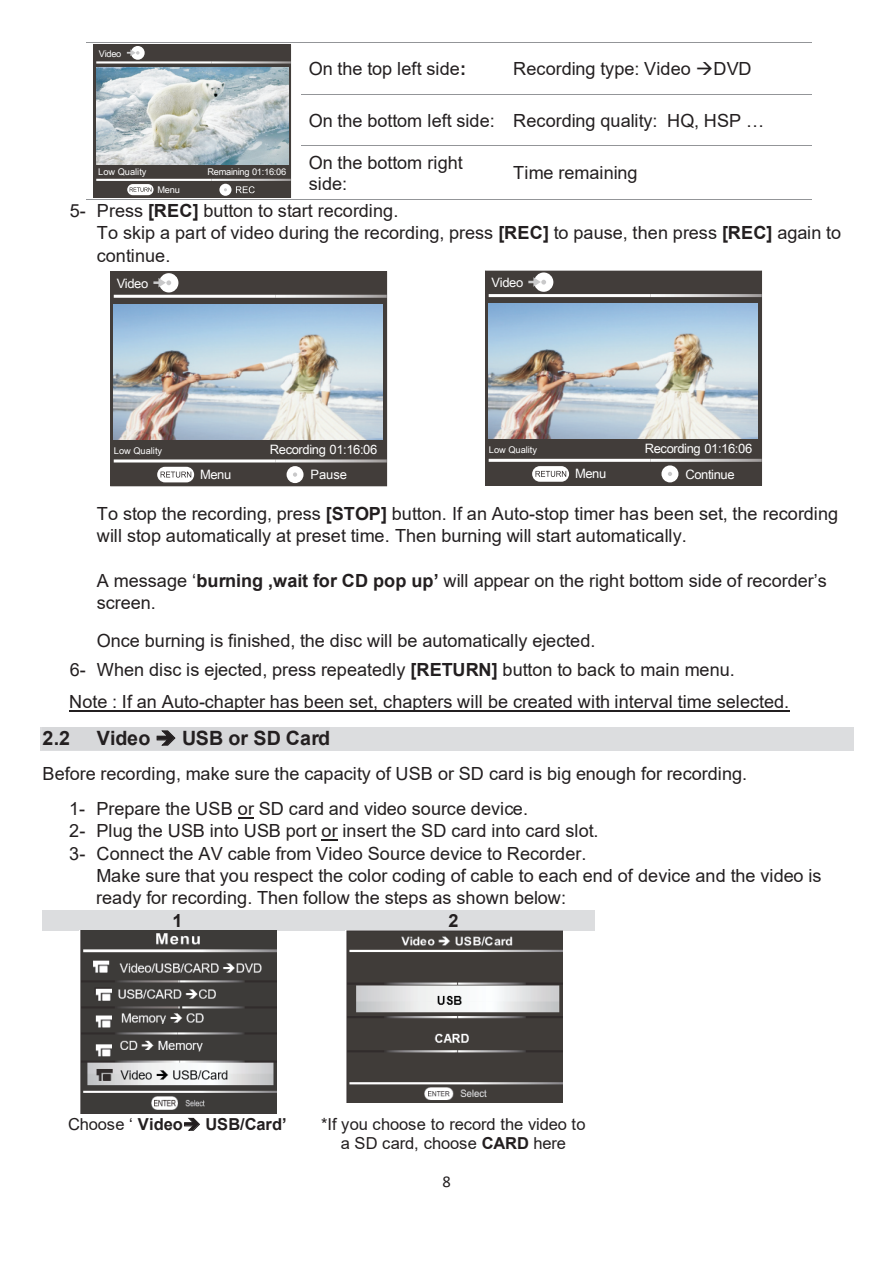
<style>
.page{position:relative;width:893px;height:1264px;background:#fff}
.page>*{position:absolute;margin:0;border:0;box-sizing:border-box;transform-origin:0 0}
.t1{font:700 19.65px "Arial";letter-spacing:.01em;color:#231f20}
.t2{font:18.15px/22.4px "Arial";color:#231f20}
.t3{font:700 18.15px "Arial";color:#231f20}
.t4{font:16.5px/19.2px "Arial";letter-spacing:-.01em;color:#231f20;text-align:center}
.t5{font:700 16.5px "Arial";color:#231f20}
.t6{font:16.5px "Calibri";color:#231f20}
.t7{font:12.9px "Arial Unicode MS";letter-spacing:-.03em;color:#fff}
.t8{font:9.3px "Arial Unicode MS";color:#fff}
.t9{font:9.3px "Arial Unicode MS";letter-spacing:-.03em;color:#fff}
.s1{font-weight:700}
.s2{font-weight:400}
</style>
<div class="page">
<hr style="left:86px;top:43px;width:215px;height:1px;background:#939598">
<hr style="left:301px;top:43px;width:204px;height:1px;background:#939598">
<hr style="left:506px;top:43px;width:305px;height:1px;background:#939598">
<hr style="left:301px;top:94px;width:204px;height:1px;background:#939598">
<hr style="left:506px;top:94px;width:305px;height:1px;background:#939598">
<hr style="left:301px;top:145px;width:204px;height:1px;background:#939598">
<hr style="left:506px;top:145px;width:305px;height:1px;background:#939598">
<hr style="left:86px;top:199px;width:215px;height:1px;background:#939598">
<hr style="left:301px;top:199px;width:204px;height:1px;background:#939598">
<hr style="left:506px;top:199px;width:305px;height:1px;background:#939598">
<hr style="left:69px;top:710px;width:720px;height:1px;background:#231f20">
<div style="left:40px;top:727px;width:813px;height:23px;background:#dcdddf"></div>
<div style="left:43px;top:727px;width:287px;height:22px;background:#d7d8da"></div>
<svg style="left:157px;top:730px;width:19px;height:15px"></svg>
<svg style="left:238px;top:817px;width:16px;height:1px"></svg>
<svg style="left:322px;top:839px;width:16px;height:1px"></svg>
<div style="left:43px;top:909px;width:270px;height:21px;background:#dcdddf"></div>
<div style="left:313px;top:909px;width:282px;height:21px;background:#dcdddf"></div>
<svg style="left:184px;top:1117px;width:16px;height:13px"></svg>
<img style="left:80px;top:930px;width:196px;height:183px">
<img style="left:346px;top:930px;width:216px;height:172px">
<svg style="left:94px;top:45px;width:198px;height:153px;background:#5c5956"></svg>
<img style="left:97px;top:67px;width:191px;height:97px">
<svg style="left:485px;top:270px;width:277px;height:215px;background:#4f4b49"></svg>
<svg style="left:489px;top:458px;width:162px;height:3px"></svg>
<img style="left:651px;top:458px;width:110px;height:3px">
<hr style="left:489px;top:294px;width:162px;height:3px;background:#fff">
<img style="left:651px;top:294px;width:110px;height:3px">
<div style="left:534px;top:272px;width:19px;height:20px;background:#fff;border-radius:50%"></div>
<svg style="left:528px;top:277px;width:18px;height:10px"></svg>
<img style="left:489px;top:304px;width:268px;height:134px">
<svg style="left:110px;top:271px;width:277px;height:215px;background:#4b4744"></svg>
<svg style="left:114px;top:459px;width:162px;height:3px"></svg>
<img style="left:276px;top:459px;width:111px;height:3px">
<hr style="left:114px;top:295px;width:162px;height:3px;background:#fff">
<img style="left:276px;top:295px;width:111px;height:3px">
<div style="left:159px;top:273px;width:19px;height:19px;background:#fff;border-radius:50%"></div>
<svg style="left:153px;top:278px;width:18px;height:9px"></svg>
<img style="left:114px;top:304px;width:269px;height:135px">
<p class="t8" style="left:99px;top:47px;width:24px">Video</p>
<p class="t2" style="left:309px;top:57px;width:159px">On the top left side<span class="s1">:</span></p>
<p class="t2" style="left:513px;top:57px;width:240px">Recording type: Video →DVD</p>
<p class="t2" style="left:309px;top:109px;width:457px">On the bottom left side: Recording quality: HQ, HSP …</p>
<p class="t2" style="left:309px;top:152px;width:156px;line-height:20.7px">On the bottom right side:</p>
<p class="t2" style="left:513px;top:161px;width:126px">Time remaining</p>
<p class="t2" style="left:97px;top:199px;width:746px;text-indent:-27px">5- Press <span class="s1">[REC]</span> button to start recording.<br>To skip a part of video during the recording, press <span class="s1">[REC]</span> to pause, then press <span class="s1">[REC]</span> again to continue.</p>
<p class="t8" style="left:98px;top:165px;width:50px">Low Quality</p>
<p class="t9" style="left:207px;top:165px;width:80px">Remaining 01:16:06</p>
<p class="t8" style="left:157px;top:183px;width:24px">Menu</p>
<p class="t7" style="left:117px;top:274px;width:33px">Video</p>
<p class="t8" style="left:114px;top:444px;width:50px">Low Quality</p>
<p class="t7" style="left:270px;top:440px;width:109px">Recording 01:16:06</p>
<p class="t7" style="left:200px;top:465px;width:33px">Menu</p>
<p class="t7" style="left:310px;top:465px;width:38px">Pause</p>
<p class="t7" style="left:491px;top:273px;width:33px">Video</p>
<p class="t8" style="left:489px;top:443px;width:50px">Low Quality</p>
<p class="t7" style="left:645px;top:439px;width:109px">Recording 01:16:06</p>
<p class="t7" style="left:575px;top:464px;width:33px">Menu</p>
<p class="t7" style="left:685px;top:464px;width:51px">Continue</p>
<p class="t2" style="left:97px;top:502px;width:743px">To stop the recording, press <span class="s1">[STOP]</span> button. If an Auto-stop timer has been set, the recording will stop automatically at preset time. Then burning will start automatically.</p>
<p class="t2" style="left:97px;top:569px;width:731px">A message ‘<span class="s1">burning ,wait for CD pop up’</span> will appear on the right bottom side of recorder’s screen.</p>
<p class="t2" style="left:70px;top:625px;width:666px;line-height:29.8px;text-indent:27px">Once burning is finished, the disc will be automatically ejected.<br>6- When disc is ejected, press repeatedly <span class="s1">[RETURN]</span> button to back to main menu.</p>
<p class="t2" style="left:69px;top:690px;width:721px">Note : If an Auto-chapter has been set, chapters will be created with interval time selected.</p>
<p class="t1" style="left:43px;top:724px;width:29px">2.2</p>
<p class="t1" style="left:97px;top:724px;width:235px">Video ➔ USB or SD Card</p>
<p class="t2" style="left:69px;top:756px;width:679px;line-height:34.7px;text-indent:-27px">Before recording, make sure the capacity of USB or SD card is big enough for recording.<br>1- Prepare the USB or SD card and video source device.</p>
<p class="t2" style="left:69px;top:819px;width:531px">2- Plug the USB into USB port or insert the SD card into card slot.</p>
<p class="t2" style="left:69px;top:841px;width:519px">3- Connect the AV cable from Video Source device to Recorder.</p>
<p class="t2" style="left:96px;top:864px;width:727px">Make sure that you respect the color coding of cable to each end of device and the video is</p>
<p class="t2" style="left:96px;top:886px;width:471px">ready for recording. Then follow the steps as shown below:</p>
<p class="t3" style="left:172px;top:907px;width:12px">1</p>
<p class="t3" style="left:448px;top:907px;width:12px">2</p>
<p class="t5" style="left:68px;top:1112px;width:220px"><span class="s2">Choose ‘</span> Video➔ USB/Card’</p>
<p class="t4" style="left:321px;top:1114px;width:266px">*If you choose to record the video to a SD card, choose <span class="s1">CARD</span> here</p>
<p class="t6" style="left:442px;top:1169px;width:10px">8</p>
</div>
